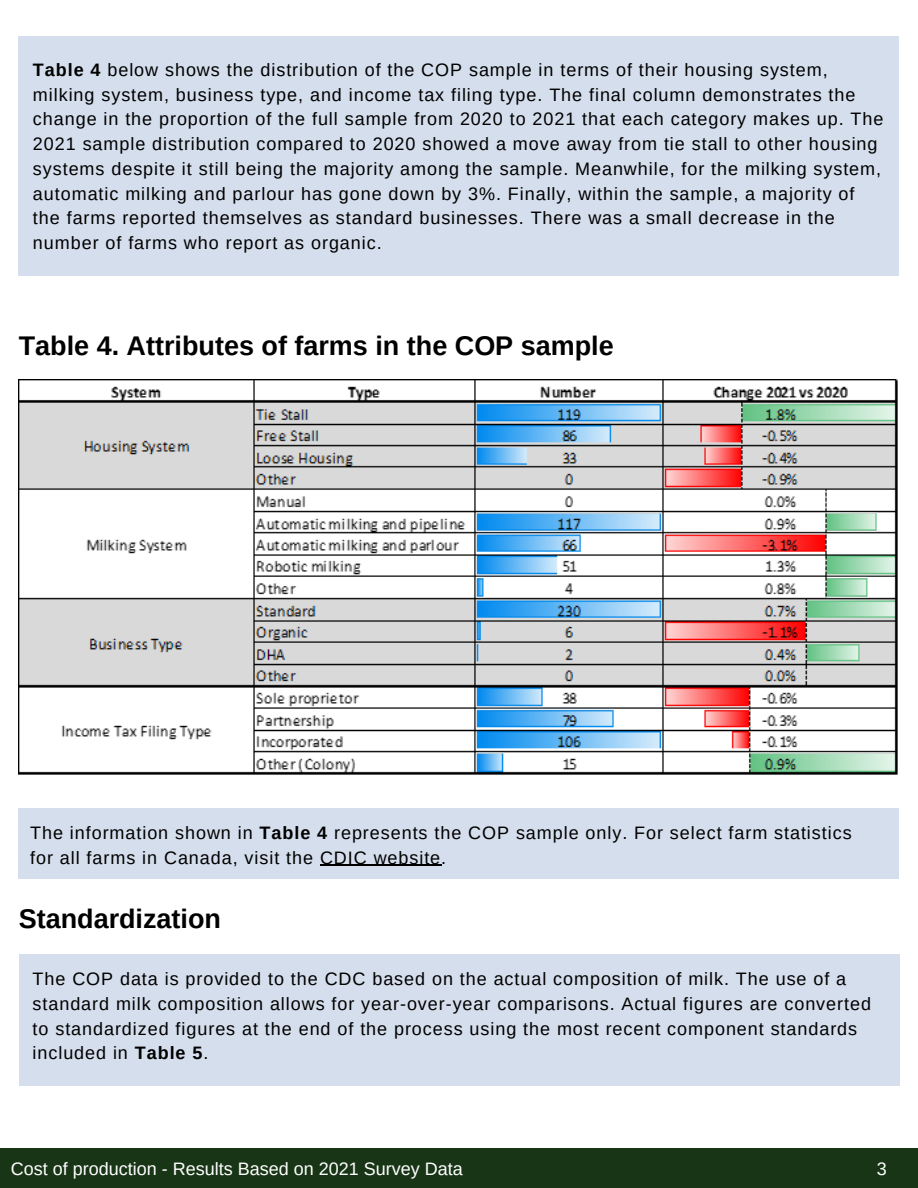
<style>
.page{position:relative;width:918px;height:1188px;background:#fff}
.page>*{position:absolute;margin:0;border:0;box-sizing:border-box;transform-origin:0 0}
.t1{font:700 27px "Arimo";color:#000}
.t2{font:18px/24.8px "Arimo";letter-spacing:.05em;color:#000}
.t3{font:18px "Arimo";color:#fff}
.s1{font-weight:700}
</style>
<div class="page">
<div style="left:0;top:1148px;width:918px;height:40px;background:#153212"></div>
<div style="left:18px;top:36px;width:881px;height:240px;background:#d5deec"></div>
<img style="left:19px;top:380px;width:879px;height:395px">
<div style="left:18px;top:808px;width:881px;height:71px;background:#d5deec"></div>
<div style="left:19px;top:954px;width:881px;height:132px;background:#d5deec"></div>
<hr style="left:320px;top:865px;width:121px;height:1px;background:#000">
<p class="t2" style="left:33px;top:57px;width:852px"><span class="s1">Table 4</span> below shows the distribution of the COP sample in terms of their housing system, milking system, business type, and income tax filing type. The final column demonstrates the change in the proportion of the full sample from 2020 to 2021 that each category makes up. The 2021 sample distribution compared to 2020 showed a move away from tie stall to other housing systems despite it still being the majority among the sample. Meanwhile, for the milking system, automatic milking and parlour has gone down by 3%. Finally, within the sample, a majority of the farms reported themselves as standard businesses. There was a small decrease in the number of farms who report as organic.</p>
<h1 class="t1" style="left:19px;top:331px;width:597px">Table 4. Attributes of farms in the COP sample</h1>
<p class="t2" style="left:30px;top:820px;width:823px">The information shown in <span class="s1">Table 4</span> represents the COP sample only. For select farm statistics for all farms in Canada, visit the CDIC website.</p>
<h1 class="t1" style="left:19px;top:903px;width:204px">Standardization</h1>
<p class="t2" style="left:33px;top:966px;width:840px">The COP data is provided to the CDC based on the actual composition of milk. The use of a standard milk composition allows for year-over-year comparisons. Actual figures are converted to standardized figures at the end of the process using the most recent component standards included in <span class="s1">Table 5</span>.</p>
<p class="t3" style="left:11px;top:1159px;width:453px">Cost of production - Results Based on 2021 Survey Data</p>
<p class="t3" style="left:877px;top:1159px;width:12px">3</p>
</div>
